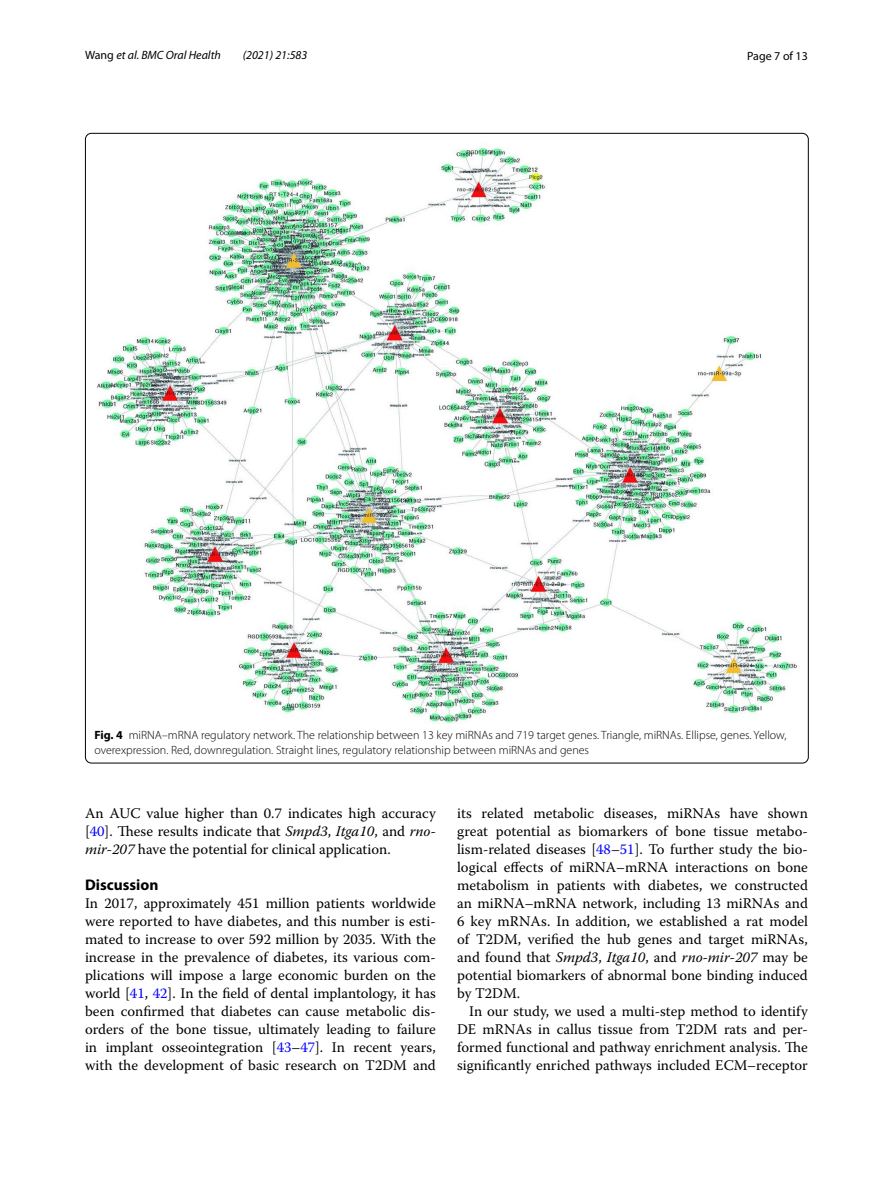
<style>
.page{position:relative;width:893px;height:1187px;background:#fff}
.page>*{position:absolute;margin:0;border:0;box-sizing:border-box;transform-origin:0 0}
.t1{font:700 15.45px "Myriad Pro";color:#000}
.t2{font:14.7px/18px "Warnock Pro";color:#000;text-align:justify}
.t3{font:300 12px/15px "Myriad Pro";color:#000}
.t4{font:italic 12px "Myriad Pro";color:#000}
.t5{font:12px "Myriad Pro";color:#000}
.s1{font-style:normal}
.s2{font-weight:700}
.s3{color:#00f}
.s4{font-style:italic}
</style>
<div class="page">
<img style="left:97px;top:146px;width:700px;height:577px">
<p class="t4" style="left:85px;top:48px;width:137px"><span class="s1">Wang</span> et al. BMC Oral Health</p>
<p class="t4" style="left:243px;top:48px;width:66px">(2021) 21:583</p>
<p class="t5" style="left:747px;top:48px;width:62px">Page 7 of 13</p>
<p class="t3" style="left:94px;top:727px;width:694px"><span class="s2">Fig. 4</span> miRNA–mRNA regulatory network. The relationship between 13 key miRNAs and 719 target genes. Triangle, miRNAs. Ellipse, genes. Yellow, overexpression. Red, downregulation. Straight lines, regulatory relationship between miRNAs and genes</p>
<p class="t2" style="left:85px;top:804px;width:352px">An AUC value higher than 0.7 indicates high accuracy [<span class="s3">40</span>]. These results indicate that <span class="s4">Smpd3</span>, <span class="s4">Itga10</span>, and <span class="s4">rno&shy;mir-207</span> have the potential for clinical application.</p>
<p class="t1" style="left:85px;top:875px;width:75px">Discussion</p>
<p class="t2" style="left:85px;top:894px;width:352px">In 2017, approximately 451 million patients worldwide were reported to have diabetes, and this number is esti&shy;mated to increase to over 592 million by 2035. With the increase in the prevalence of diabetes, its various com&shy;plications will impose a large economic burden on the world [<span class="s3">41</span>, <span class="s3">42</span>]. In the field of dental implantology, it has been confirmed that diabetes can cause metabolic dis&shy;orders of the bone tissue, ultimately leading to failure in implant osseointegration [<span class="s3">43</span>–<span class="s3">47</span>]. In recent years, with the development of basic research on T2DM and</p>
<p class="t2" style="left:457px;top:804px;width:352px">its related metabolic diseases, miRNAs have shown great potential as biomarkers of bone tissue metabo&shy;lism-related diseases [<span class="s3">48</span>–<span class="s3">51</span>]. To further study the bio&shy;logical effects of miRNA–mRNA interactions on bone metabolism in patients with diabetes, we constructed an miRNA–mRNA network, including 13 miRNAs and 6 key mRNAs. In addition, we established a rat model of T2DM, verified the hub genes and target miRNAs, and found that <span class="s4">Smpd3</span>, <span class="s4">Itga10</span>, and <span class="s4">rno-mir-207</span> may be potential biomarkers of abnormal bone binding induced by T2DM.</p>
<p class="t2" style="left:457px;top:1002px;width:352px;text-indent:12px">In our study, we used a multi-step method to identify DE mRNAs in callus tissue from T2DM rats and per&shy;formed functional and pathway enrichment analysis. The significantly enriched pathways included ECM–receptor</p>
</div>
